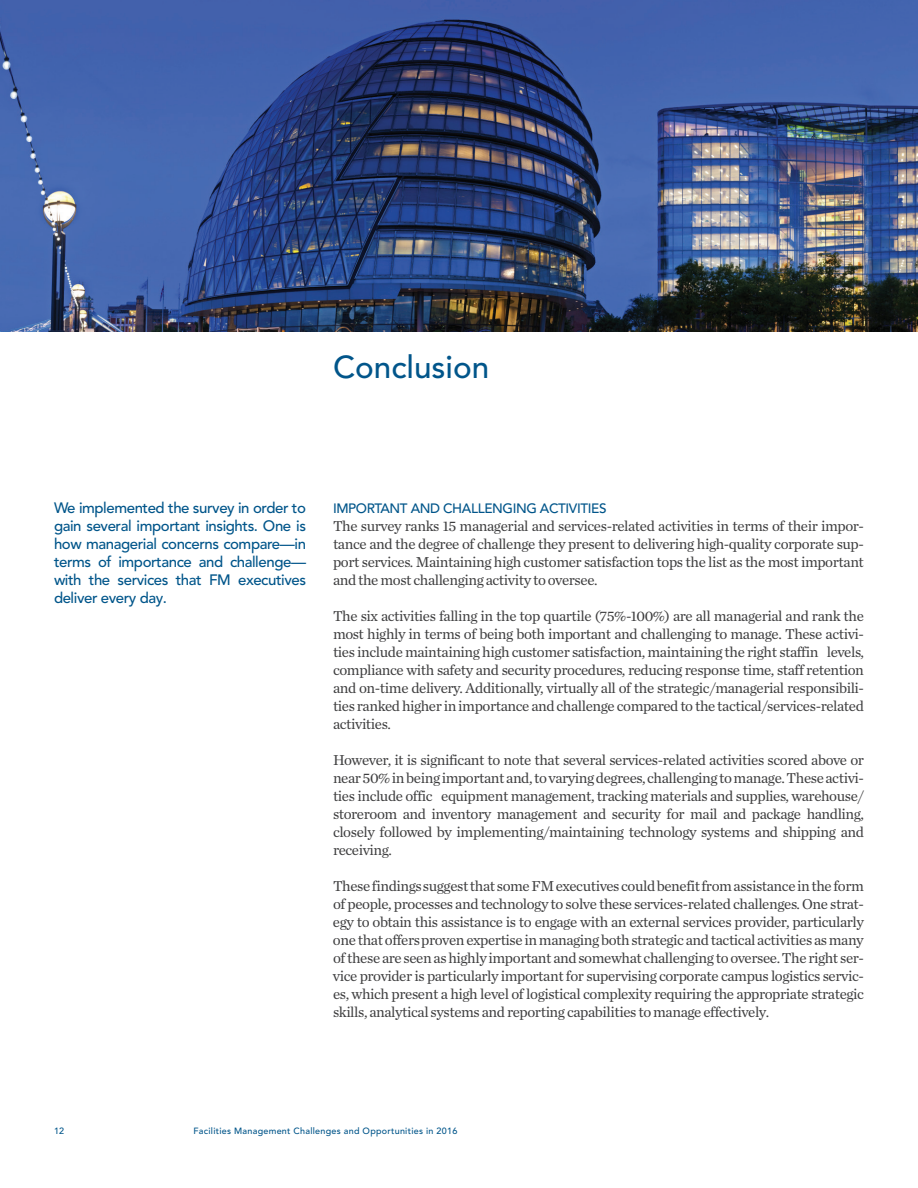
<style>
.page{position:relative;width:918px;height:1188px;background:#fff}
.page>*{position:absolute;margin:0;border:0;box-sizing:border-box;transform-origin:0 0}
.t1{font:500 31.5px "Avenir LT Pro";color:#01558a}
.t2{font:15px/18px "Chronicle Text G1";letter-spacing:-.03em;color:#3e3e3f;text-align:justify}
.t3{font:500 15px/18px "Avenir LT Pro";letter-spacing:-.03em;color:#01558a;text-align:justify}
.t4{font:500 13.5px "Avenir LT Std";letter-spacing:-.03em;color:#01558a}
.t5{font:500 9px "Avenir LT Std";letter-spacing:.03em;color:#01558a}
.t6{font:500 9px "Avenir LT Pro";color:#01558a}
</style>
<div class="page">
<img style="left:0;top:0;width:918px;height:332px">
<h1 class="t1" style="left:333px;top:348px;width:158px">Conclusion</h1>
<p class="t3" style="left:54px;top:499px;width:254px">We implemented the survey in order to gain several important insights. One is how managerial concerns compare—in terms of importance and challenge— with the services that FM executives deliver every day.</p>
<p class="t4" style="left:333px;top:501px;width:275px">IMPORTANT AND CHALLENGING ACTIVITIES</p>
<p class="t2" style="left:333px;top:516px;width:533px">The survey ranks 15 managerial and services-related activities in terms of their impor&shy;tance and the degree of challenge they present to delivering high-quality corporate sup&shy;port services. Maintaining high customer satisfaction tops the list as the most important and the most challenging activity to oversee.</p>
<p class="t2" style="left:333px;top:606px;width:533px">The six activities falling in the top quartile (75%-100%) are all managerial and rank the most highly in terms of being both important and challenging to manage. These activi&shy;ties include maintaining high customer satisfaction, maintaining the right staffin levels, compliance with safety and security procedures, reducing response time, staff retention and on-time delivery. Additionally, virtually all of the strategic/managerial responsibili&shy;ties ranked higher in importance and challenge compared to the tactical/services-related activities.</p>
<p class="t2" style="left:333px;top:750px;width:533px">However, it is significant to note that several services-related activities scored above or near 50% in being important and, to varying degrees, challenging to manage. These activi&shy;ties include offic equipment management, tracking materials and supplies, warehouse/ storeroom and inventory management and security for mail and package handling, closely followed by implementing/maintaining technology systems and shipping and receiving.</p>
<p class="t2" style="left:333px;top:876px;width:533px">These findingssuggest that some FM executives could benefitfrom assistance in the form of people, processes and technology to solve these services-related challenges. One strat&shy;egy to obtain this assistance is to engage with an external services provider, particularly one that offersproven expertise in managing both strategic and tactical activities as many of these are seen as highly important and somewhat challenging to oversee. The right ser&shy;vice provider is particularly important for supervising corporate campus logistics servic&shy;es, which present a high level of logistical complexity requiring the appropriate strategic skills, analytical systems and reporting capabilities to manage effectively.</p>
<p class="t6" style="left:54px;top:1126px;width:12px">12</p>
<p class="t5" style="left:194px;top:1126px;width:265px">Facilities Management Challenges and Opportunities in 2016</p>
</div>
